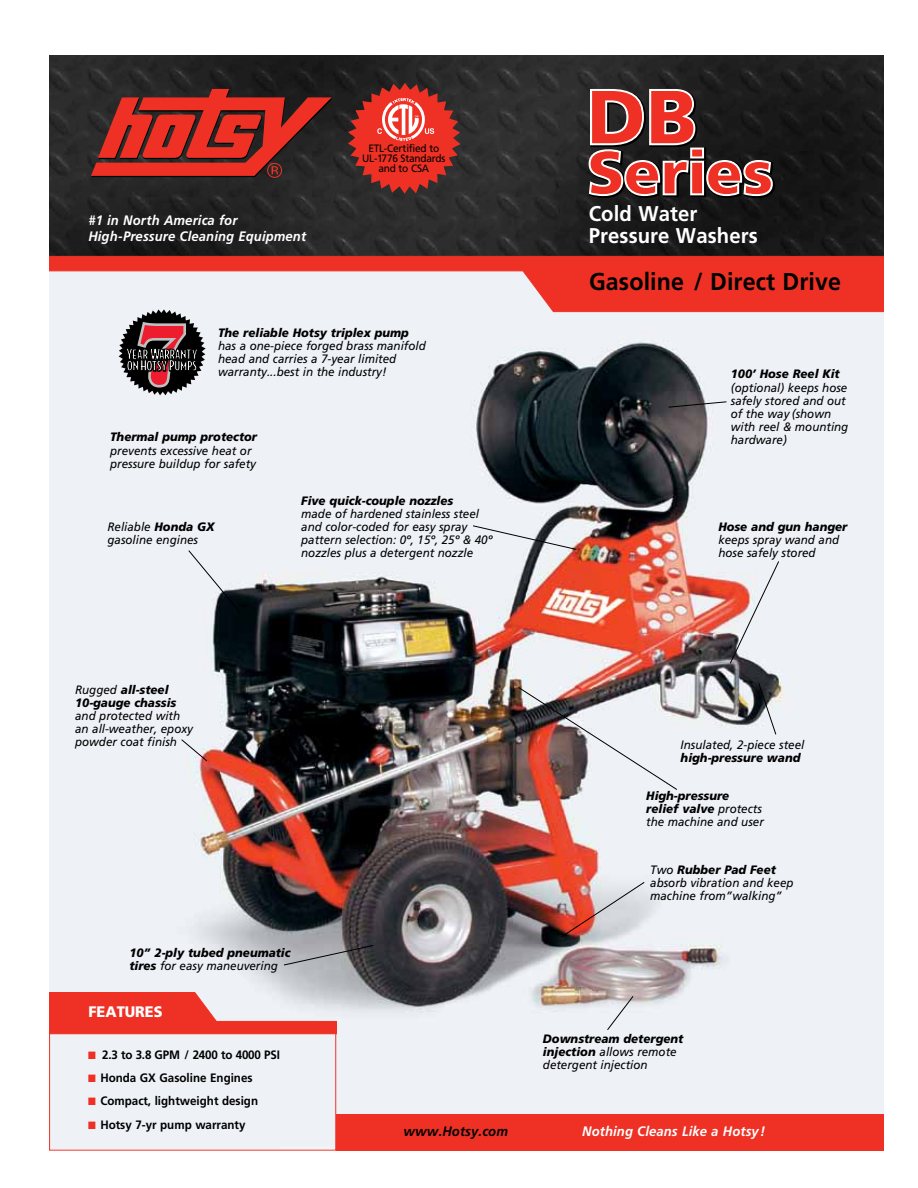
<style>
.page{position:relative;width:918px;height:1188px;background:#fff}
.page>*{position:absolute;margin:0;border:0;box-sizing:border-box;transform-origin:0 0}
.t1{font:700 24.3px "Frutiger";letter-spacing:.005em;color:#000;scale:.95 1}
.t2{font:700 21.3px/21.8px "Frutiger";letter-spacing:.005em;color:#fff;scale:.95 1}
.t3{font:900 15.15px "Frutiger";color:#fff;scale:.95 1}
.t4{font:italic 700 13.65px/15.9px "Frutiger";letter-spacing:.01em;color:#fff;scale:.95 1}
.t5{font:italic 700 13.65px "Frutiger";letter-spacing:.01em;color:#000;scale:.95 1}
.t6{font:italic 12.15px/13px "Frutiger";color:#000;scale:.95 1}
.t7{font:italic 900 12.15px/13px "Frutiger";color:#000;scale:.95 1}
.t8{font:700 12.15px "Frutiger";color:#000;scale:.95 1}
.t9{font:10.65px/10.2px "Frutiger";letter-spacing:-.025em;color:#000;text-align:center;scale:.95 1}
.s1{font-weight:900}
.s2{font-weight:400}
.s3{color:#ee3124}
</style>
<div class="page">
<img style="left:49px;top:313px;width:835px;height:835px">
<img style="left:49px;top:55px;width:835px;height:200px">
<svg style="left:587px;top:87px;width:190px;height:113px;background:#793e3a"></svg>
<svg style="left:91px;top:89px;width:241px;height:89px;background:#912a22"></svg>
<div style="left:336px;top:1114px;width:548px;height:36px;background:#ee3124"></div>
<div style="left:49px;top:1030px;width:287px;height:120px;border:1px solid #ee3124"></div>
<svg style="left:119px;top:313px;width:86px;height:82px;background:#6f585b"></svg>
<svg style="left:283px;top:945px;width:91px;height:21px;background:#898a8d"></svg>
<svg style="left:607px;top:995px;width:27px;height:36px"></svg>
<img style="left:560px;top:881px;width:85px;height:57px">
<svg style="left:472px;top:525px;width:105px;height:25px;background:#ced1d5"></svg>
<svg style="left:188px;top:550px;width:53px;height:63px;background:#c5c9ce"></svg>
<svg style="left:668px;top:401px;width:59px;height:7px"></svg>
<img style="left:518px;top:687px;width:160px;height:104px">
<svg style="left:181px;top:739px;width:27px;height:23px"></svg>
<svg style="left:758px;top:682px;width:19px;height:53px"></svg>
<svg style="left:729px;top:560px;width:51px;height:104px;background:#ddcecf"></svg>
<svg style="left:49px;top:255px;width:835px;height:58px;background:#ea827d"></svg>
<svg style="left:348px;top:83px;width:112px;height:111px;background:#b13b33"></svg>
<svg style="left:49px;top:992px;width:287px;height:43px;background:#ec6d66"></svg>
<p class="t4" style="left:88px;top:213px;width:231px">#1 in North America for<br>High-Pressure Cleaning Equipment</p>
<p class="t9" style="left:362px;top:143px;width:89px">ETL-Certified to<br>UL-1776 Standards and to CSA</p>
<p class="t7" style="left:218px;top:326px;width:202px">The reliable Hotsy triplex pump</p>
<p class="t6" style="left:218px;top:339px;width:220px">has a one-piece forged brass manifold head and carries a 7-year limited warranty...best in the industry!</p>
<p class="t7" style="left:110px;top:431px;width:156px">Thermal pump protector</p>
<p class="t6" style="left:110px;top:444px;width:155px">prevents excessive heat or pressure buildup for safety</p>
<p class="t6" style="left:108px;top:520px;width:114px">Reliable <span class="s1">Honda GX </span>gasoline engines</p>
<p class="t7" style="left:301px;top:494px;width:162px">Five quick-couple nozzles</p>
<p class="t6" style="left:301px;top:507px;width:203px">made of hardened stainless steel and color-coded for easy spray pattern selection: 0º, 15º, 25º &amp; 40º nozzles plus a detergent nozzle</p>
<p class="t7" style="left:75px;top:683px;width:108px"><span class="s2">Rugged</span> all-steel<br>10-gauge chassis</p>
<p class="t6" style="left:75px;top:709px;width:126px">and protected with an all-weather, epoxy powder coat finish</p>
<p class="t7" style="left:129px;top:946px;width:171px">10” 2-ply tubed pneumatic tires <span class="s2">for easy maneuvering</span></p>
<p class="t3" style="left:89px;top:1002px;width:79px">FEATURES</p>
<h2 class="t2" style="left:589px;top:203px;width:179px">Cold Water<br>Pressure Washers</h2>
<h1 class="t1" style="left:589px;top:267px;width:267px">Gasoline / Direct Drive</h1>
<p class="t7" style="left:731px;top:368px;width:116px">100’ Hose Reel Kit</p>
<p class="t6" style="left:731px;top:381px;width:125px">(optional) keeps hose safely stored and out of the way (shown with reel &amp; mounting hardware)</p>
<p class="t7" style="left:718px;top:520px;width:137px">Hose and gun hanger</p>
<p class="t6" style="left:718px;top:533px;width:129px">keeps spray wand and hose safely stored</p>
<p class="t6" style="left:681px;top:738px;width:132px">Insulated, 2-piece steel</p>
<p class="t7" style="left:681px;top:751px;width:128px">high-pressure wand</p>
<p class="t6" style="left:646px;top:789px;width:125px"><span class="s1">High-pressure relief valve</span> protects the machine and user</p>
<p class="t6" style="left:650px;top:863px;width:152px">Two <span class="s1">Rubber Pad Feet </span>absorb vibration and keep machine from”walking”</p>
<p class="t8" style="left:88px;top:1048px;width:203px"><span class="s3">■</span> 2.3 to 3.8 GPM / 2400 to 4000 PSI</p>
<p class="t8" style="left:88px;top:1071px;width:175px"><span class="s3">■</span> Honda GX Gasoline Engines</p>
<p class="t8" style="left:88px;top:1094px;width:180px"><span class="s3">■</span> Compact, lightweight design</p>
<p class="t8" style="left:88px;top:1117px;width:167px"><span class="s3">■</span> Hotsy 7-yr pump warranty</p>
<p class="t6" style="left:543px;top:1032px;width:149px"><span class="s1">Downstream detergent injection</span> allows remote detergent injection</p>
<p class="t5" style="left:404px;top:1123px;width:111px">www.Hotsy.com</p>
<p class="t4" style="left:582px;top:1123px;width:194px">Nothing Cleans Like a Hotsy!</p>
</div>
